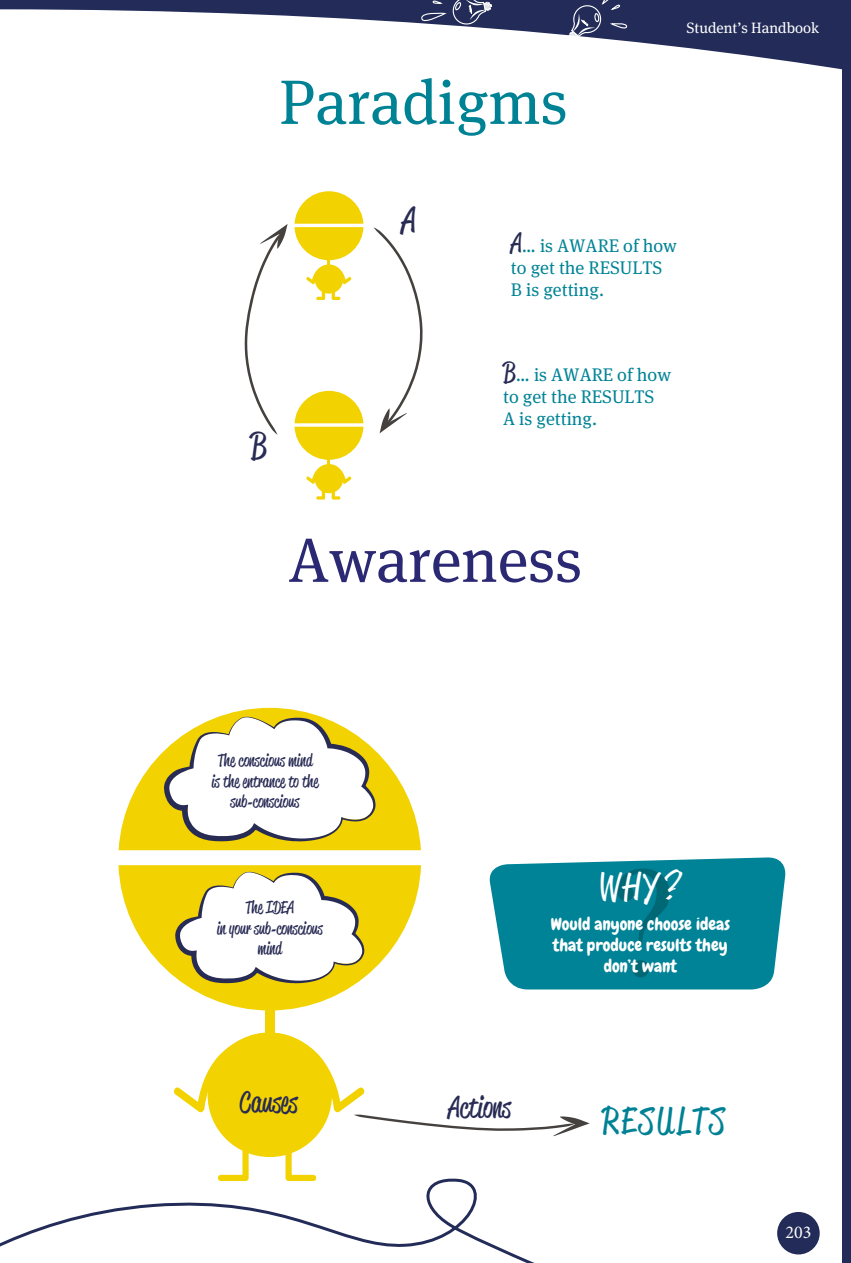
<style>
.page{position:relative;width:851px;height:1263px;background:#fff}
.page>*{position:absolute;margin:0;border:0;box-sizing:border-box;transform-origin:0 0}
.t1{font:144.45px "Century";color:#006775}
.t2{font:62.7px "Meta Serif Pro";color:#2c2974}
.t3{font:62.7px "Meta Serif Pro";color:#008295}
.t4{font:37.2px "Reklame Script Regular DEMO";letter-spacing:.1em;color:#008295}
.t5{font:37.2px "Reklame Script Regular DEMO";color:#fff}
.t6{font:35.55px "Reklame Script Regular DEMO";color:#282b54}
.t7{font:29.55px "Reklame Script Regular DEMO";color:#282b54}
.t8{font:18.3px/21.9px "Meta Serif Pro";color:#008396}
.t9{font:18px "Minion Pro";color:#fff}
.t10{font:17.25px/20.7px "Reklame Script Regular DEMO";color:#282b54;text-align:center}
.t11{font:17.25px/20.7px "Chewy";color:#fff;text-align:center}
.t12{font:15px "Meta Serif Pro";color:#fff}
.s1{font-family:"Reklame Script Regular DEMO";font-size:27.45px;color:#282b54}
.s2{font-family:"Script MT Bold"}
.s3{font-family:"Pristina";font-size:44.25px}
</style>
<div class="page">
<div style="left:777px;top:1212px;width:42px;height:42px;background:#232c58;border-radius:50%"></div>
<div style="left:842px;top:0;width:8px;height:1263px;background:#232c58"></div>
<svg style="left:0;top:0;width:842px;height:70px"></svg>
<svg style="left:567px;top:0;width:60px;height:41px;background:#4b5276"></svg>
<svg style="left:419px;top:0;width:73px;height:39px"></svg>
<svg style="left:0;top:1174px;width:534px;height:89px"></svg>
<svg style="left:294px;top:391px;width:69px;height:109px"></svg>
<svg style="left:294px;top:191px;width:69px;height:109px"></svg>
<svg style="left:373px;top:227px;width:49px;height:206px"></svg>
<svg style="left:245px;top:224px;width:42px;height:211px"></svg>
<svg style="left:118px;top:865px;width:303px;height:145px;fill:#f2d200"></svg>
<div style="left:207px;top:1033px;width:125px;height:124px;background:#f2d200;border-radius:50%"></div>
<div style="left:265px;top:999px;width:9px;height:34px;background:#f2d200"></div>
<svg style="left:285px;top:1142px;width:32px;height:39px"></svg>
<svg style="left:217px;top:1142px;width:31px;height:39px"></svg>
<svg style="left:119px;top:708px;width:302px;height:142px"></svg>
<svg style="left:174px;top:867px;width:193px;height:120px"></svg>
<svg style="left:174px;top:1032px;width:415px;height:104px"></svg>
<svg style="left:489px;top:857px;width:297px;height:132px;background:#168d9f"></svg>
<h2 class="t3" style="left:279px;top:57px;width:290px">Paradigms</h2>
<p class="t12" style="left:686px;top:17px;width:134px">Student’s Handbook</p>
<h3 class="t6" style="left:250px;top:430px;width:18px">B</h3>
<h3 class="t6" style="left:401px;top:205px;width:16px">A</h3>
<p class="t8" style="left:511px;top:233px;width:167px"><span class="s1">A</span>… is AWARE of how to get the RESULTS<br>B is getting.</p>
<p class="t8" style="left:503px;top:363px;width:169px"><span class="s1">B</span>… is AWARE of how to get the RESULTS<br>A is getting.</p>
<h2 class="t2" style="left:288px;top:515px;width:295px">Awareness</h2>
<p class="t10" style="left:211px;top:751px;width:108px">The conscious mind<br>is the entrance to the sub<span class="s2">-</span>conscious</p>
<p class="t10" style="left:217px;top:898px;width:108px">The IDEA<br>in your sub<span class="s2">-</span>conscious mind</p>
<h1 class="t1" style="left:611px;top:802px;width:66px">?</h1>
<h3 class="t5" style="left:598px;top:871px;width:85px">WHY<span class="s3">?</span></h3>
<p class="t11" style="left:550px;top:914px;width:181px">Would anyone choose ideas that produce results they don’t want</p>
<h3 class="t7" style="left:239px;top:1090px;width:59px">Causes</h3>
<h3 class="t7" style="left:448px;top:1094px;width:64px">Actions</h3>
<h3 class="t4" style="left:602px;top:1104px;width:123px">RESULTS</h3>
<p class="t9" style="left:785px;top:1220px;width:27px">203</p>
</div>
